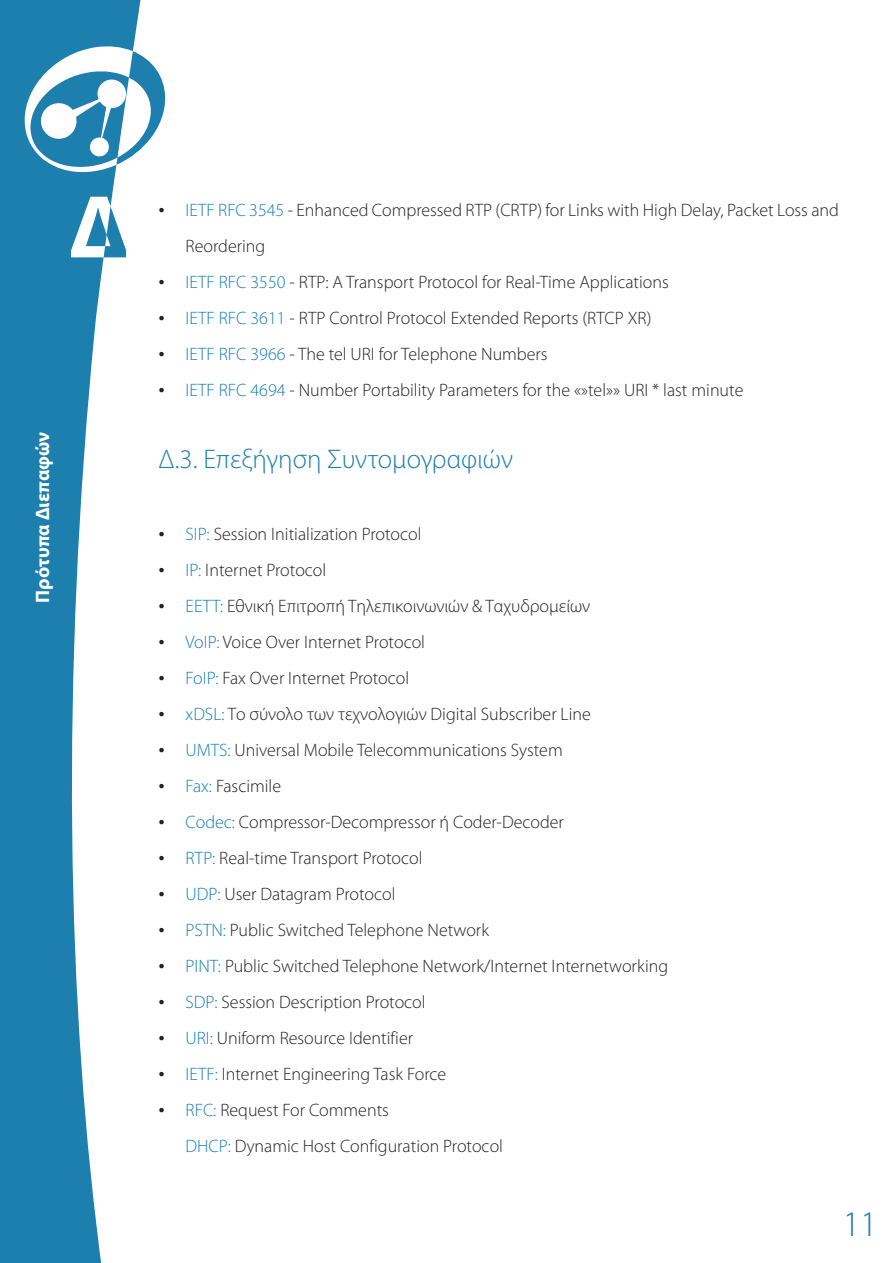
<style>
.page{position:relative;width:893px;height:1263px;background:#fff}
.page>*{position:absolute;margin:0;border:0;box-sizing:border-box;transform-origin:0 0}
.t1{font:300 36px "Myriad Pro";color:#1c7fad}
.t2{font:300 27px "Myriad Pro";color:#1c7fad}
.t3{font:700 19.5px "Myriad Pro";color:#fff}
.t4{font:300 18px/36px "Myriad Pro";color:#231f20}
.s1{font-family:"Times New Roman";font-weight:400}
.s2{color:#147dba}
</style>
<div class="page">
<svg style="left:0;top:0;width:165px;height:1263px;fill:#1c7fad"></svg>
<p class="t3" style="left:30px;top:603px;width:172px;rotate:-90deg">Πρότυπα Διεπαφών</p>
<p class="t4" style="left:186px;top:192px;width:655px;text-indent:-27px"><span class="s1">•</span> <span class="s2">IETF RFC 3545</span> - Enhanced Compressed RTP (CRTP) for Links with High Delay, Packet Loss and<br>Reordering</p>
<p class="t4" style="left:159px;top:264px;width:512px"><span class="s1">•</span> <span class="s2">IETF RFC 3550</span> - RTP: A Transport Protocol for Real-Time Applications</p>
<p class="t4" style="left:159px;top:300px;width:494px"><span class="s1">•</span> <span class="s2">IETF RFC 3611</span> - RTP Control Protocol Extended Reports (RTCP XR)</p>
<p class="t4" style="left:159px;top:336px;width:391px"><span class="s1">•</span> <span class="s2">IETF RFC 3966</span> - The tel URI for Telephone Numbers</p>
<p class="t4" style="left:159px;top:372px;width:586px"><span class="s1">•</span> <span class="s2">IETF RFC 4694</span> - Number Portability Parameters for the «»tel»» URI * last minute</p>
<p class="t2" style="left:159px;top:443px;width:356px">Δ.3. Επεξήγηση Συντομογραφιών</p>
<p class="t4" style="left:159px;top:516px;width:264px"><span class="s1">•</span> <span class="s2">SIP:</span> Session Initialization Protocol</p>
<p class="t4" style="left:159px;top:552px;width:169px"><span class="s1">•</span> <span class="s2">IP:</span> Internet Protocol</p>
<p class="t4" style="left:159px;top:588px;width:433px"><span class="s1">•</span> <span class="s2">ΕΕΤΤ:</span> Εθνική Επιτροπή Τηλεπικοινωνιών &amp; Ταχυδρομείων</p>
<p class="t4" style="left:159px;top:624px;width:268px"><span class="s1">•</span> <span class="s2">VoIP:</span> Voice Over Internet Protocol</p>
<p class="t4" style="left:159px;top:660px;width:252px"><span class="s1">•</span> <span class="s2">FoIP:</span> Fax Over Internet Protocol</p>
<p class="t4" style="left:159px;top:696px;width:434px"><span class="s1">•</span> <span class="s2">xDSL:</span> Το σύνολο των τεχνολογιών Digital Subscriber Line</p>
<p class="t4" style="left:159px;top:732px;width:406px"><span class="s1">•</span> <span class="s2">UMTS:</span> Universal Mobile Telecommunications System</p>
<p class="t4" style="left:159px;top:768px;width:124px"><span class="s1">•</span> <span class="s2">Fax:</span> Fascimile</p>
<p class="t4" style="left:159px;top:804px;width:407px"><span class="s1">•</span> <span class="s2">Codec:</span> Compressor-Decompressor ή Coder-Decoder</p>
<p class="t4" style="left:159px;top:840px;width:265px"><span class="s1">•</span> <span class="s2">RTP:</span> Real-time Transport Protocol</p>
<p class="t4" style="left:159px;top:876px;width:238px"><span class="s1">•</span> <span class="s2">UDP:</span> User Datagram Protocol</p>
<p class="t4" style="left:159px;top:912px;width:332px"><span class="s1">•</span> <span class="s2">PSTN:</span> Public Switched Telephone Network</p>
<p class="t4" style="left:159px;top:948px;width:511px"><span class="s1">•</span> <span class="s2">PINT:</span> Public Switched Telephone Network/Internet Internetworking</p>
<p class="t4" style="left:159px;top:984px;width:269px"><span class="s1">•</span> <span class="s2">SDP:</span> Session Description Protocol</p>
<p class="t4" style="left:159px;top:1020px;width:256px"><span class="s1">•</span> <span class="s2">URI:</span> Uniform Resource Identifier</p>
<p class="t4" style="left:159px;top:1056px;width:289px"><span class="s1">•</span> <span class="s2">IETF:</span> Internet Engineering Task Force</p>
<p class="t4" style="left:186px;top:1092px;width:319px;text-indent:-27px"><span class="s1">•</span> <span class="s2">RFC:</span> Request For Comments<br><span class="s2">DHCP:</span> Dynamic Host Configuration Protocol</p>
<p class="t1" style="left:843px;top:1202px;width:37px">11</p>
</div>
